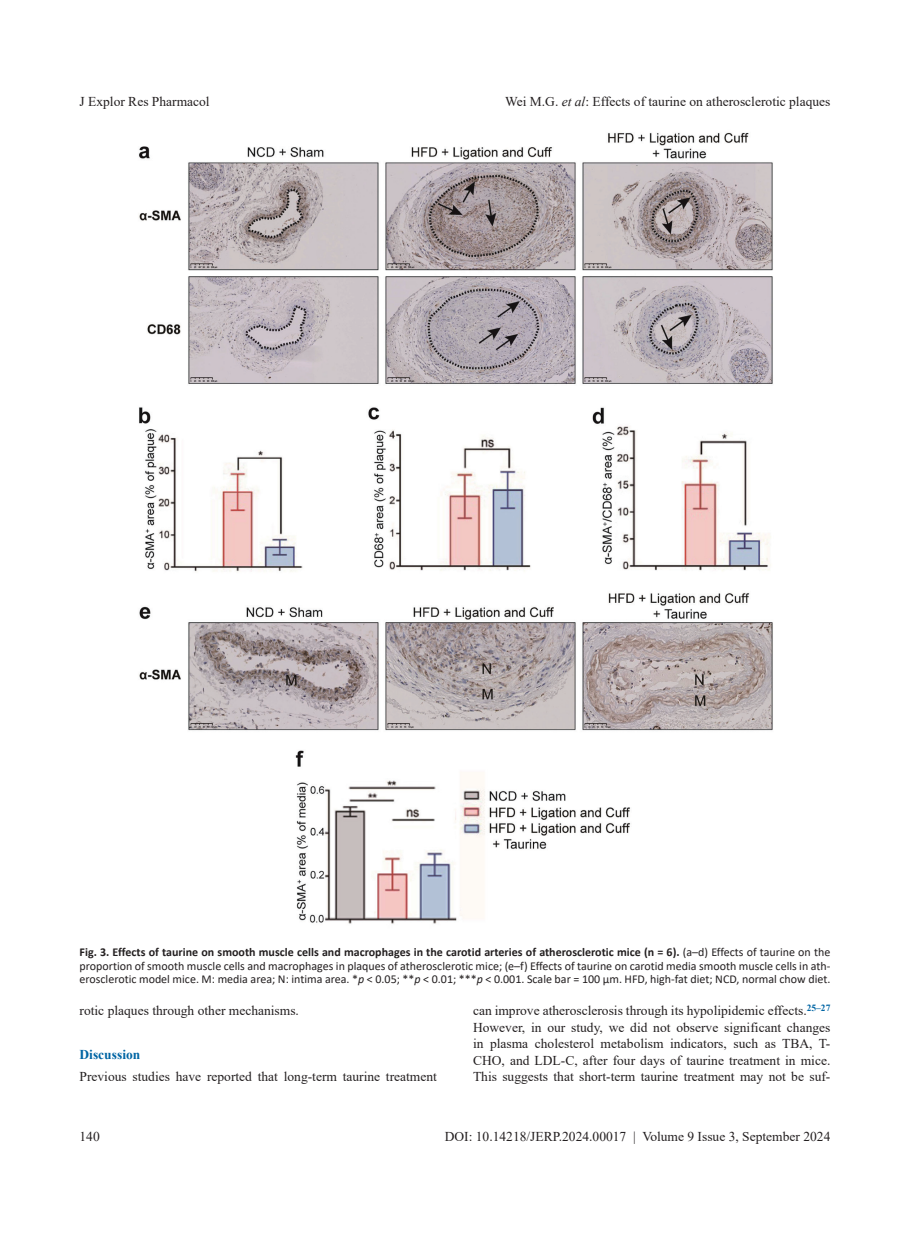
<style>
.page{position:relative;width:919px;height:1238px;background:#fff}
.page>*{position:absolute;margin:0;border:0;box-sizing:border-box;transform-origin:0 0}
.t1{font:13.5px/16.4px "Times New Roman";color:#231f20;text-align:justify}
.t2{font:700 13.5px "Times New Roman";color:#0065a4}
.t3{font:12px/13.5px "Calibri";color:#231f20;text-align:justify}
.s1{font-style:italic}
.s2{font-weight:700}
</style>
<div class="page">
<img style="left:139px;top:132px;width:634px;height:792px">
<p class="t1" style="left:80px;top:92px;width:132px">J Explor Res Pharmacol</p>
<p class="t1" style="left:505px;top:92px;width:327px">Wei M.G. <span class="s1">et al</span>: Effects of taurine on atherosclerotic plaques</p>
<p class="t3" style="left:80px;top:945px;width:752px"><span class="s2">Fig. 3. Effects of taurine on smooth muscle cells and macrophages in the carotid arteries of atherosclerotic mice (n = 6).</span> (a–d) Effects of taurine on the proportion of smooth muscle cells and macrophages in plaques of atherosclerotic mice; (e–f) Effects of taurine on carotid media smooth muscle cells in ath&shy;erosclerotic model mice. M: media area; N: intima area. *<span class="s1">p</span> &lt; 0.05; **<span class="s1">p</span> &lt; 0.01; ***<span class="s1">p</span> &lt; 0.001. Scale bar = 100 µm. HFD, high-fat diet; NCD, normal chow diet.</p>
<p class="t1" style="left:80px;top:1002px;width:221px">rotic plaques through other mechanisms.</p>
<p class="t2" style="left:80px;top:1045px;width:62px">Discussion</p>
<p class="t1" style="left:80px;top:1067px;width:359px">Previous studies have reported that long-term taurine treatment</p>
<p class="t1" style="left:473px;top:1002px;width:359px">can improve atherosclerosis through its hypolipidemic effects.<sup>25–27<br></sup>However, in our study, we did not observe significant changes in plasma cholesterol metabolism indicators, such as TBA, T-CHO, and LDL-C, after four days of taurine treatment in mice.<br>This suggests that short-term taurine treatment may not be suf-</p>
<p class="t1" style="left:80px;top:1128px;width:22px">140</p>
<p class="t1" style="left:444px;top:1128px;width:387px">DOI: 10.14218/JERP.2024.00017 | Volume 9 Issue 3, September 2024</p>
</div>
